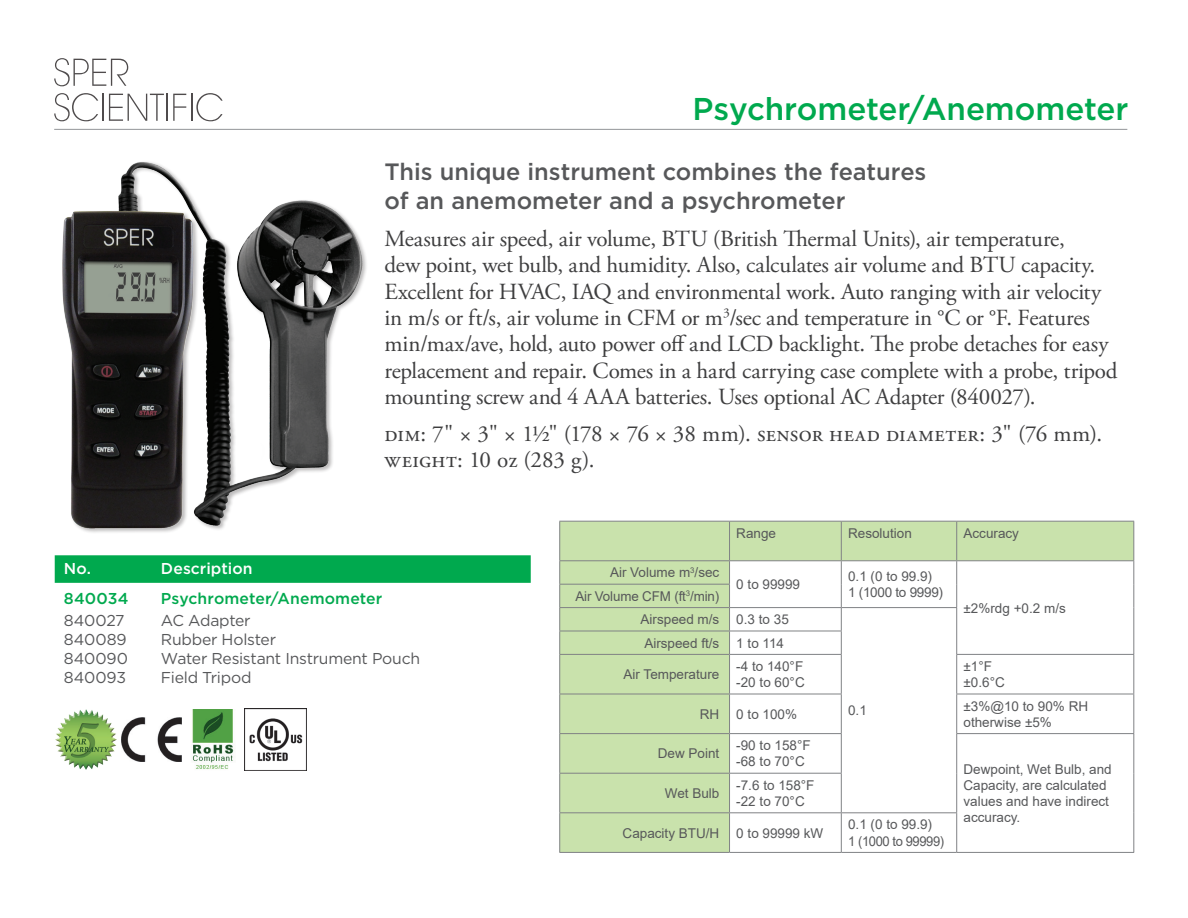
<style>
.page{position:relative;width:1188px;height:918px;background:#fff}
.page>*{position:absolute;margin:0;border:0;box-sizing:border-box;transform-origin:0 0}
.E__Item_Headline_GRE{font:500 31.5px "Gotham";color:#00a94e}
.E__Item_Subhead{font:500 23.55px/29.2px "Gotham";color:#57585a}
.E__Item_Body_Text{font:23.1px/26.4px "Adobe Garamond Pro";letter-spacing:-.01em;color:#3e3e3f}
.E__Item_Body_Text-2{font:23.1px/26.4px "Adobe Garamond Pro";letter-spacing:.01em;color:#3e3e3f}
.E__SKU_List_REGULAR{font:15.75px "Gotham";letter-spacing:-.015em;color:#57585a}
.E__SKU_List_BOLD_GRE{font:500 15.75px "Gotham";letter-spacing:.005em;color:#00a94e}
.E__SKU_List_BOLD_WHI{font:500 15.75px "Gotham";letter-spacing:.005em;color:#fff}
.t1{font:13.5px/16.2px "Arial";color:#57585a}
.t2{font:13.5px/16.2px "Arial";letter-spacing:-.03em;color:#57585a}
.t3{font:13.5px/16.2px "Arial";letter-spacing:-.02em;color:#57585a}
</style>
<div class="page">
<hr style="left:54px;top:129px;width:1073px;height:1px;background:#939598">
<svg style="left:560px;top:522px;width:573px;height:330px"></svg>
<hr style="left:559px;top:521px;width:171px;height:1px;background:#808285">
<hr style="left:559px;top:522px;width:1px;height:38px;background:#808285">
<hr style="left:730px;top:521px;width:111px;height:1px;background:#808285">
<hr style="left:729px;top:522px;width:1px;height:38px;background:#808285">
<hr style="left:841px;top:521px;width:116px;height:1px;background:#808285">
<hr style="left:841px;top:522px;width:1px;height:38px;background:#808285">
<hr style="left:957px;top:521px;width:177px;height:1px;background:#808285">
<hr style="left:956px;top:522px;width:1px;height:38px;background:#808285">
<hr style="left:1133px;top:522px;width:1px;height:38px;background:#808285">
<hr style="left:559px;top:560px;width:171px;height:1px;background:#808285">
<hr style="left:730px;top:560px;width:111px;height:1px;background:#808285">
<hr style="left:841px;top:560px;width:116px;height:1px;background:#808285">
<hr style="left:957px;top:560px;width:177px;height:1px;background:#808285">
<hr style="left:559px;top:584px;width:171px;height:1px;background:#808285">
<hr style="left:559px;top:607px;width:171px;height:1px;background:#808285">
<hr style="left:730px;top:607px;width:111px;height:1px;background:#808285">
<hr style="left:841px;top:607px;width:116px;height:1px;background:#808285">
<hr style="left:559px;top:631px;width:171px;height:1px;background:#808285">
<svg style="left:559px;top:561px;width:1px;height:93px"></svg>
<hr style="left:730px;top:631px;width:112px;height:1px;background:#808285">
<svg style="left:729px;top:561px;width:1px;height:93px"></svg>
<svg style="left:841px;top:561px;width:1px;height:93px"></svg>
<svg style="left:956px;top:561px;width:1px;height:93px"></svg>
<svg style="left:1133px;top:561px;width:1px;height:93px"></svg>
<hr style="left:559px;top:654px;width:171px;height:1px;background:#808285">
<hr style="left:559px;top:655px;width:1px;height:39px;background:#808285">
<hr style="left:730px;top:654px;width:112px;height:1px;background:#808285">
<hr style="left:729px;top:655px;width:1px;height:39px;background:#808285">
<hr style="left:841px;top:655px;width:1px;height:39px;background:#808285">
<hr style="left:956px;top:654px;width:178px;height:1px;background:#808285">
<hr style="left:956px;top:655px;width:1px;height:39px;background:#808285">
<hr style="left:1133px;top:655px;width:1px;height:39px;background:#808285">
<hr style="left:559px;top:694px;width:171px;height:1px;background:#808285">
<hr style="left:559px;top:694px;width:1px;height:39px;background:#808285">
<hr style="left:730px;top:694px;width:112px;height:1px;background:#808285">
<hr style="left:729px;top:694px;width:1px;height:39px;background:#808285">
<hr style="left:841px;top:694px;width:1px;height:39px;background:#808285">
<hr style="left:956px;top:694px;width:178px;height:1px;background:#808285">
<hr style="left:956px;top:694px;width:1px;height:39px;background:#808285">
<hr style="left:1133px;top:694px;width:1px;height:39px;background:#808285">
<hr style="left:559px;top:733px;width:171px;height:1px;background:#808285">
<hr style="left:559px;top:734px;width:1px;height:39px;background:#808285">
<hr style="left:730px;top:733px;width:112px;height:1px;background:#808285">
<hr style="left:729px;top:734px;width:1px;height:39px;background:#808285">
<hr style="left:841px;top:734px;width:1px;height:39px;background:#808285">
<hr style="left:956px;top:733px;width:178px;height:1px;background:#808285">
<hr style="left:956px;top:734px;width:1px;height:39px;background:#808285">
<hr style="left:1133px;top:734px;width:1px;height:39px;background:#808285">
<hr style="left:559px;top:773px;width:171px;height:1px;background:#808285">
<hr style="left:559px;top:774px;width:1px;height:38px;background:#808285">
<hr style="left:730px;top:773px;width:112px;height:1px;background:#808285">
<hr style="left:729px;top:774px;width:1px;height:38px;background:#808285">
<hr style="left:841px;top:774px;width:1px;height:38px;background:#808285">
<hr style="left:956px;top:773px;width:1px;height:39px;background:#808285">
<hr style="left:1133px;top:773px;width:1px;height:40px;background:#808285">
<hr style="left:559px;top:812px;width:171px;height:1px;background:#808285">
<hr style="left:559px;top:813px;width:1px;height:39px;background:#808285">
<hr style="left:730px;top:812px;width:111px;height:1px;background:#808285">
<hr style="left:729px;top:813px;width:1px;height:39px;background:#808285">
<hr style="left:841px;top:812px;width:116px;height:1px;background:#808285">
<hr style="left:841px;top:813px;width:1px;height:39px;background:#808285">
<hr style="left:956px;top:813px;width:1px;height:39px;background:#808285">
<hr style="left:1133px;top:813px;width:1px;height:39px;background:#808285">
<hr style="left:559px;top:852px;width:171px;height:1px;background:#808285">
<hr style="left:730px;top:852px;width:111px;height:1px;background:#808285">
<hr style="left:841px;top:852px;width:116px;height:1px;background:#808285">
<hr style="left:957px;top:852px;width:177px;height:1px;background:#808285">
<svg style="left:55px;top:555px;width:476px;height:28px;background:#04aa50"></svg>
<img style="left:62px;top:162px;width:305px;height:369px">
<svg style="left:54px;top:58px;width:74px;height:28px"></svg>
<svg style="left:54px;top:93px;width:44px;height:28px"></svg>
<hr style="left:102px;top:94px;width:2px;height:27px;background:#231f20">
<svg style="left:109px;top:94px;width:77px;height:27px"></svg>
<hr style="left:191px;top:94px;width:2px;height:27px;background:#231f20">
<svg style="left:196px;top:93px;width:27px;height:28px"></svg>
<img style="left:56px;top:709px;width:60px;height:61px">
<img style="left:121px;top:718px;width:61px;height:43px">
<img style="left:192px;top:709px;width:42px;height:60px">
<img style="left:244px;top:709px;width:62px;height:61px">
<p class="E__Item_Headline_GRE" style="left:693px;top:88px;width:437px">Psychrometer/Anemometer</p>
<p class="E__Item_Subhead" style="left:384px;top:157px;width:543px">This unique instrument combines the features of an anemometer and a psychrometer</p>
<p class="E__Item_Body_Text" style="left:384px;top:226px;width:735px">Measures air speed, air volume, BTU (British Thermal Units), air temperature,<br>dew point, wet bulb, and humidity. Also, calculates air volume and BTU capacity.<br>Excellent for HVAC, IAQ and environmental work. Auto ranging with air velocity in m/s or ft/s, air volume in CFM or m<sup>3</sup>/sec and temperature in °C or °F. Features min/max/ave, hold, auto power off and LCD backlight. The probe detaches for easy replacement and repair. Comes in a hard carrying case complete with a probe, tripod mounting screw and 4 AAA batteries. Uses optional AC Adapter (840027).</p>
<p class="E__Item_Body_Text-2" style="left:384px;top:421px;width:719px">dim: 7" × 3" × 1½" (178 × 76 × 38 mm). sensor head diameter: 3" (76 mm). weight: 10 oz (283 g).</p>
<p class="E__SKU_List_BOLD_WHI" style="left:64px;top:558px;width:29px">No.</p>
<p class="E__SKU_List_BOLD_WHI" style="left:161px;top:558px;width:93px">Description</p>
<p class="E__SKU_List_BOLD_GRE" style="left:64px;top:589px;width:66px">840034</p>
<p class="E__SKU_List_BOLD_GRE" style="left:161px;top:589px;width:223px">Psychrometer/Anemometer</p>
<p class="E__SKU_List_REGULAR" style="left:64px;top:610px;width:62px">840027</p>
<p class="E__SKU_List_REGULAR" style="left:161px;top:610px;width:91px">AC Adapter</p>
<p class="E__SKU_List_REGULAR" style="left:64px;top:629px;width:65px">840089</p>
<p class="E__SKU_List_REGULAR" style="left:161px;top:629px;width:117px">Rubber Holster</p>
<p class="E__SKU_List_REGULAR" style="left:64px;top:648px;width:66px">840090</p>
<p class="E__SKU_List_REGULAR" style="left:161px;top:648px;width:261px">Water Resistant Instrument Pouch</p>
<p class="E__SKU_List_REGULAR" style="left:64px;top:667px;width:64px">840093</p>
<p class="E__SKU_List_REGULAR" style="left:161px;top:667px;width:92px">Field Tripod</p>
<p class="t1" style="left:736px;top:525px;width:41px">Range</p>
<p class="t1" style="left:848px;top:525px;width:65px">Resolution</p>
<p class="t1" style="left:964px;top:525px;width:57px">Accuracy</p>
<p class="t1" style="left:610px;top:564px;width:111px">Air Volume m<sup>3</sup>/sec</p>
<p class="t1" style="left:736px;top:576px;width:65px">0 to 99999</p>
<p class="t3" style="left:848px;top:568px;width:97px">0.1 (0 to 99.9)<br>1 (1000 to 9999)</p>
<p class="t1" style="left:575px;top:588px;width:146px">Air Volume CFM (ft<sup>3</sup>/min)</p>
<p class="t1" style="left:641px;top:611px;width:80px">Airspeed m/s</p>
<p class="t1" style="left:736px;top:611px;width:54px">0.3 to 35</p>
<p class="t1" style="left:644px;top:635px;width:77px">Airspeed ft/s</p>
<p class="t1" style="left:736px;top:635px;width:49px">1 to 114</p>
<p class="t1" style="left:624px;top:666px;width:97px">Air Temperature</p>
<p class="t1" style="left:736px;top:658px;width:68px">-4 to 140°F</p>
<p class="t1" style="left:736px;top:674px;width:70px">-20 to 60°C</p>
<p class="t1" style="left:964px;top:600px;width:104px">±2%rdg +0.2 m/s</p>
<p class="t1" style="left:964px;top:658px;width:30px">±1°F</p>
<p class="t1" style="left:964px;top:674px;width:43px">±0.6°C</p>
<p class="t1" style="left:700px;top:706px;width:21px">RH</p>
<p class="t1" style="left:736px;top:706px;width:62px">0 to 100%</p>
<p class="t1" style="left:964px;top:698px;width:126px">±3%@10 to 90% RH otherwise ±5%</p>
<p class="t1" style="left:658px;top:745px;width:63px">Dew Point</p>
<p class="t1" style="left:848px;top:702px;width:20px">0.1</p>
<p class="t1" style="left:736px;top:737px;width:76px">-90 to 158°F</p>
<p class="t1" style="left:736px;top:753px;width:70px">-68 to 70°C</p>
<p class="t1" style="left:964px;top:761px;width:150px">Dewpoint, Wet Bulb, and<br>Capacity, are calculated values and have indirect accuracy.</p>
<p class="t1" style="left:736px;top:777px;width:80px">-7.6 to 158°F</p>
<p class="t1" style="left:736px;top:793px;width:70px">-22 to 70°C</p>
<p class="t1" style="left:665px;top:785px;width:56px">Wet Bulb</p>
<p class="t1" style="left:623px;top:825px;width:98px">Capacity BTU/H</p>
<p class="t1" style="left:736px;top:825px;width:89px">0 to 99999 kW</p>
<p class="t2" style="left:848px;top:817px;width:98px">0.1 (0 to 99.9)<br>1 (1000 to 99999)</p>
</div>
